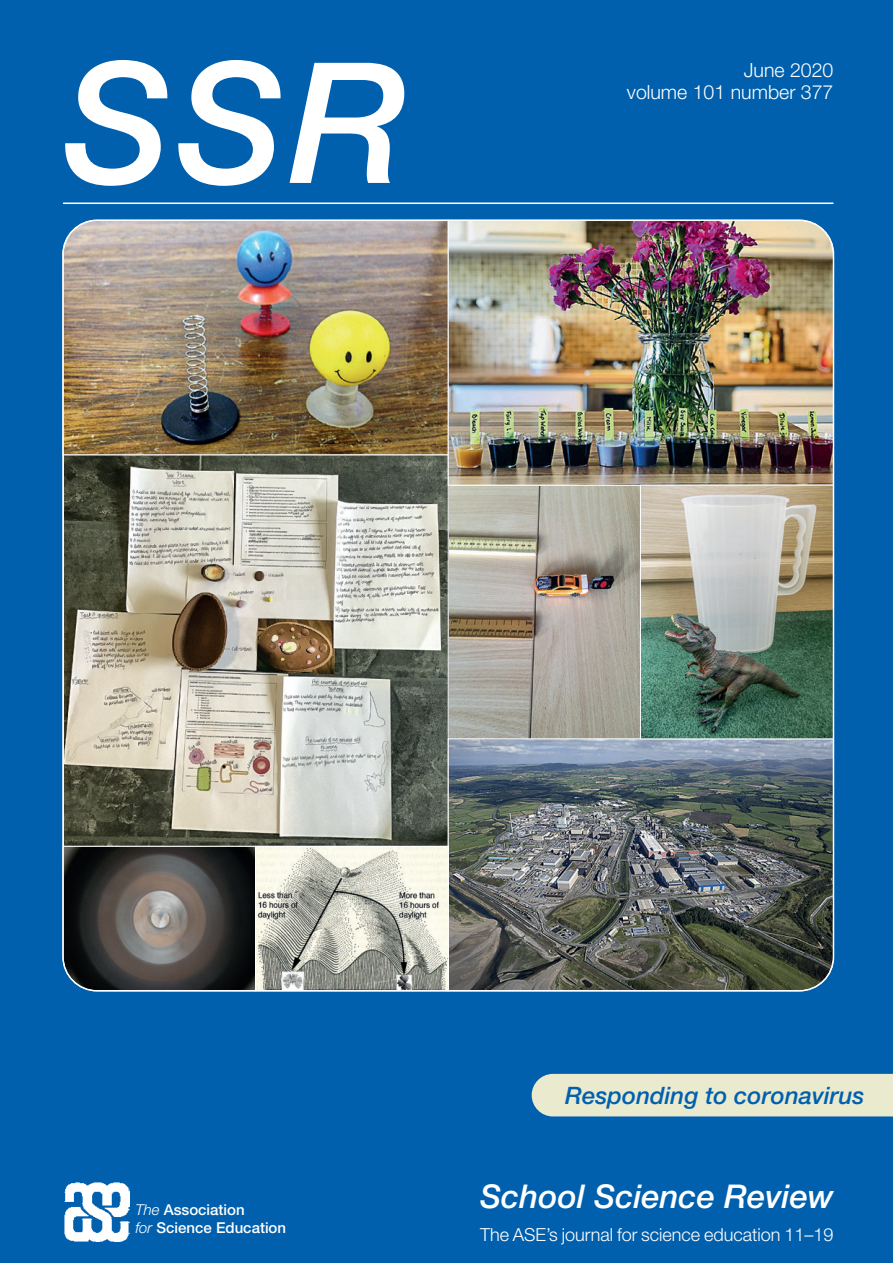
<style>
.page{position:relative;width:893px;height:1263px;background:#0160ae}
.page>*{position:absolute;margin:0;border:0;box-sizing:border-box;transform-origin:0 0}
.t1{font:italic 500 168.15px "Helvetica Neue LT Std";color:#fff}
.t2{font:italic 500 32.7px "Helvetica Neue LT Std";color:#fff}
.t3{font:italic 500 24px "Helvetica Neue LT Std";color:#0160ae}
.t4{font:300 19.5px/22.5px "Helvetica Neue LT Std";color:#fff;text-align:right}
.t5{font:300 18px "Helvetica Neue LT Std";color:#fff}
.t6{font:500 15px/18px "Helvetica Neue LT Std";color:#fff}
.s1{font-weight:300;font-style:italic}
</style>
<div class="page">
<hr style="left:63px;top:202px;width:770px;height:2px;background:#fff">
<img style="left:64px;top:1182px;width:65px;height:60px">
<img style="left:450px;top:487px;width:189px;height:251px">
<img style="left:65px;top:456px;width:382px;height:532px">
<svg style="left:63px;top:845px;width:193px;height:146px;background:#464443"></svg>
<img style="left:63px;top:220px;width:384px;height:235px">
<img style="left:447px;top:738px;width:387px;height:253px">
<div style="left:255px;top:846px;width:194px;height:145px;border:1px solid #fff"></div>
<img style="left:447px;top:220px;width:387px;height:266px">
<img style="left:642px;top:487px;width:189px;height:250px">
<div style="left:640px;top:485px;width:194px;height:254px;border:1px solid #fff"></div>
<div style="left:532px;top:1074px;width:361px;height:42px;background:#eaeacf"></div>
<p class="t1" style="left:63px;top:24px;width:346px">SSR</p>
<p class="t4" style="left:627px;top:58px;width:208px">June 2020<br>volume 101 number 377</p>
<p class="t6" style="left:135px;top:1200px;width:152px"><span class="s1">The</span> Association<br><span class="s1">for</span> Science Education</p>
<p class="t3" style="left:565px;top:1081px;width:301px">Responding to coronavirus</p>
<p class="t2" style="left:480px;top:1177px;width:355px">School Science Review</p>
<p class="t5" style="left:480px;top:1223px;width:355px">The ASE’s journal for science education 11–19</p>
</div>
